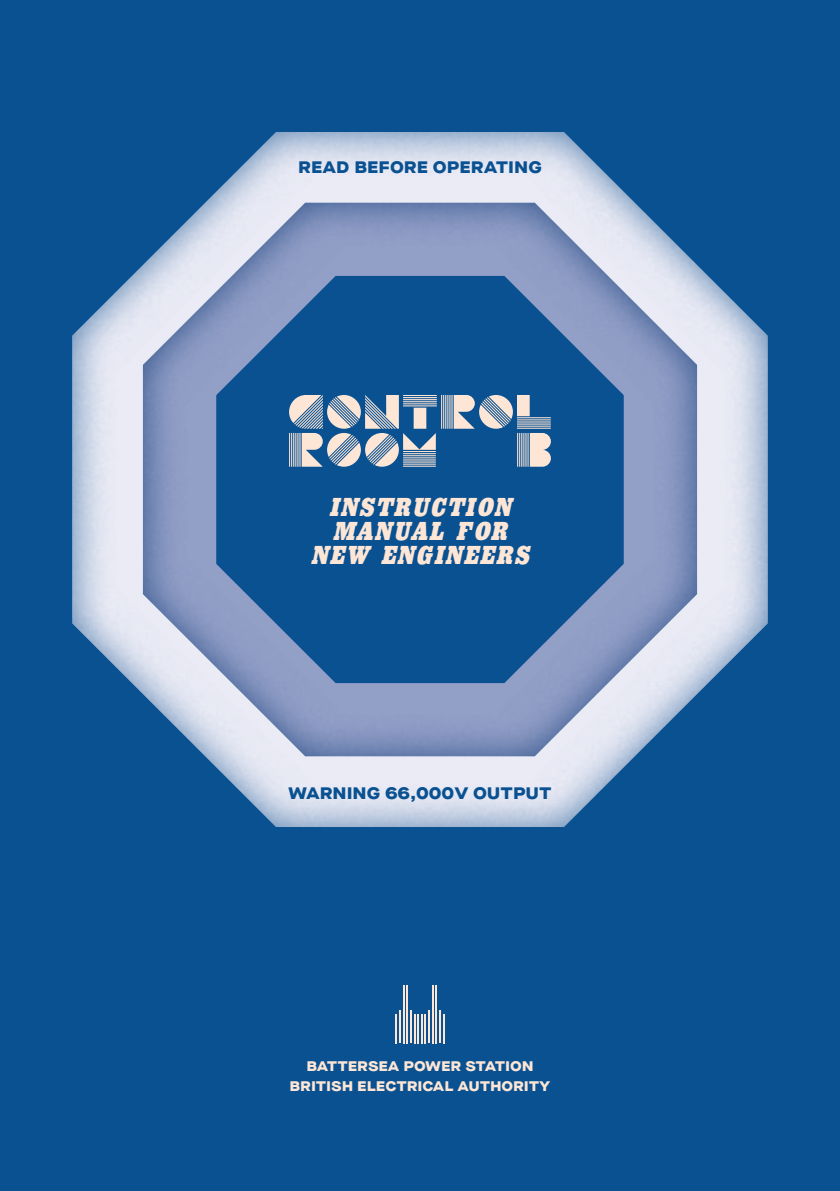
<style>
.page{position:relative;width:840px;height:1191px;background:#fff}
.page>*{position:absolute;margin:0;border:0;box-sizing:border-box;transform-origin:0 0}
.t1{font:20.2px/23.8px "Egyptian Cyr Bold Italic CRB";letter-spacing:.04em;color:#fde6d6;text-align:center}
.t2{font:900 expanded 16.6px "Maison Neue";letter-spacing:.04em;color:#0a5191}
.t3{font:900 expanded 13.8px "Maison Neue";letter-spacing:.04em;color:#fde6d6}
</style>
<div class="page">
<div style="left:0;top:0;width:839px;height:1191px;background:#095190"></div>
<div style="left:56px;top:119px;width:728px;height:710px;background:#0a5191;opacity:.75"></div>
<div style="left:127px;top:189px;width:585px;height:568px;background:#0a5191;opacity:.75"></div>
<svg style="left:216px;top:276px;width:407px;height:407px"></svg>
<svg style="left:289px;top:395px;width:261px;height:72px"></svg>
<hr style="left:435px;top:985px;width:2px;height:58px;background:#fde6d6">
<hr style="left:439px;top:1010px;width:2px;height:33px;background:#fde6d6">
<hr style="left:442px;top:1014px;width:2px;height:29px;background:#fde6d6">
<hr style="left:420px;top:1014px;width:2px;height:29px;background:#fde6d6">
<hr style="left:424px;top:1014px;width:2px;height:29px;background:#fde6d6">
<hr style="left:428px;top:1010px;width:2px;height:33px;background:#fde6d6">
<hr style="left:431px;top:985px;width:2px;height:58px;background:#fde6d6">
<hr style="left:406px;top:985px;width:2px;height:58px;background:#fde6d6">
<hr style="left:410px;top:1010px;width:1px;height:33px;background:#fde6d6">
<hr style="left:413px;top:1014px;width:2px;height:29px;background:#fde6d6">
<hr style="left:417px;top:1014px;width:2px;height:29px;background:#fde6d6">
<hr style="left:395px;top:1014px;width:2px;height:29px;background:#fde6d6">
<hr style="left:399px;top:1010px;width:1px;height:33px;background:#fde6d6">
<hr style="left:402px;top:985px;width:2px;height:58px;background:#fde6d6">
<p class="t2" style="left:298px;top:155px;width:244px">READ BEFORE OPERATING</p>
<h1 class="t1" style="left:310px;top:495px;width:220px">INSTRUCTION<br>MANUAL FOR<br>NEW ENGINEERS</h1>
<p class="t2" style="left:288px;top:780px;width:264px">WARNING 66,000V OUTPUT</p>
<p class="t3" style="left:306px;top:1056px;width:228px">BATTERSEA POWER STATION</p>
<p class="t3" style="left:289px;top:1075px;width:262px">BRITISH ELECTRICAL AUTHORITY</p>
</div>
